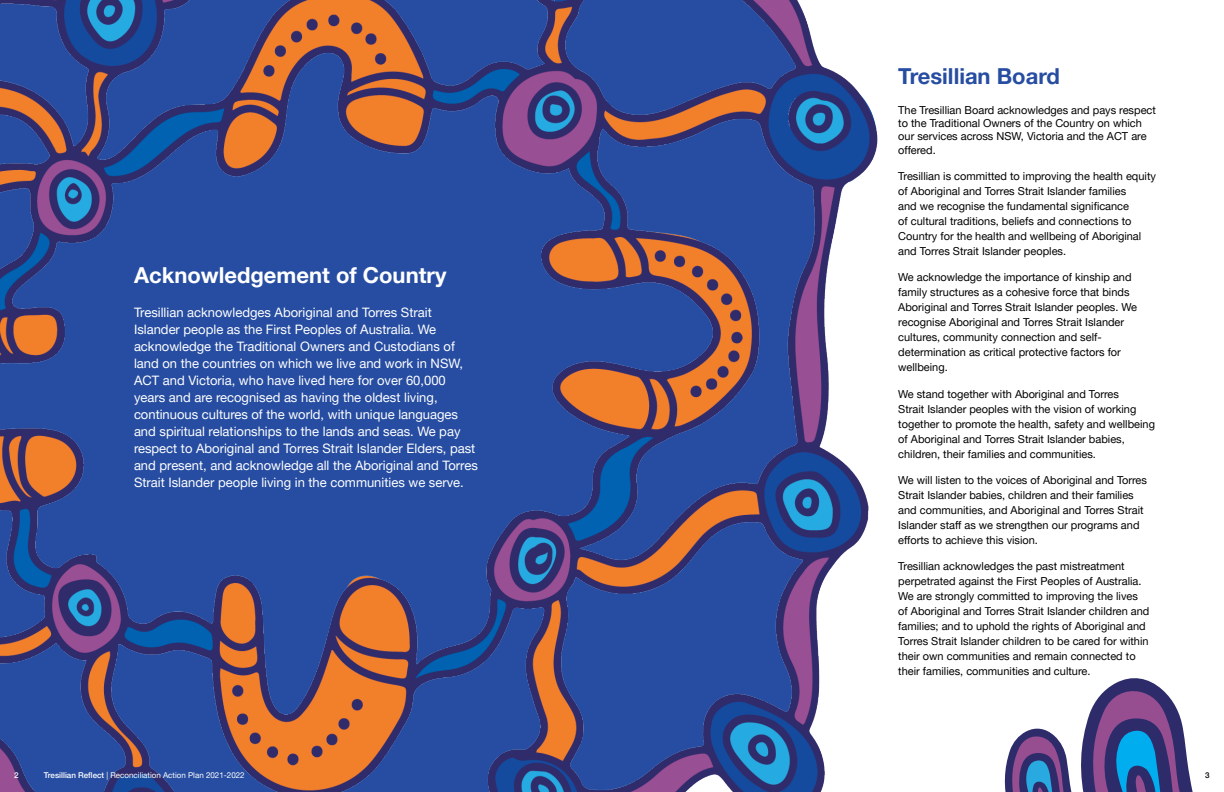
<style>
.page{position:relative;width:1224px;height:792px;background:#fff}
.page>*{position:absolute;margin:0;border:0;box-sizing:border-box;transform-origin:0 0}
.t1{font:700 22px "Helvetica Neue LT Pro";color:#fff}
.t2{font:700 22px "Helvetica Neue LT Pro";color:#264da1}
.t3{font:13px/17px "Helvetica Neue LT Pro";color:#fff}
.t4{font:11px/15px "Helvetica Neue LT Pro";color:#000}
.t5{font:8px "Helvetica Neue LT Pro";color:#fff}
.t6{font:500 8px "Helvetica Neue LT Pro";color:#fff}
.t7{font:500 8px "Helvetica Neue LT Pro";color:#000}
.s1{font-weight:500}
</style>
<div class="page">
<img style="left:0;top:0;width:878px;height:792px">
<svg style="left:1004px;top:678px;width:189px;height:114px"></svg>
<h1 class="t1" style="left:134px;top:262px;width:314px">Acknowledgement of Country</h1>
<p class="t3" style="left:134px;top:304px;width:345px">Tresillian acknowledges Aboriginal and Torres Strait Islander people as the First Peoples of Australia. We acknowledge the Traditional Owners and Custodians of land on the countries on which we live and work in NSW, ACT and Victoria, who have lived here for over 60,000 years and are recognised as having the oldest living, continuous cultures of the world, with unique languages and spiritual relationships to the lands and seas. We pay respect to Aboriginal and Torres Strait Islander Elders, past and present, and acknowledge all the Aboriginal and Torres Strait Islander people living in the communities we serve.</p>
<h1 class="t2" style="left:898px;top:62px;width:163px">Tresillian Board</h1>
<p class="t4" style="left:898px;top:103px;width:259px;line-height:13.2px">The Tresillian Board acknowledges and pays respect to the Traditional Owners of the Country on which our services across NSW, Victoria and the ACT are offered.</p>
<p class="t4" style="left:898px;top:168px;width:259px">Tresillian is committed to improving the health equity of Aboriginal and Torres Strait Islander families<br>and we recognise the fundamental significance<br>of cultural traditions, beliefs and connections to Country for the health and wellbeing of Aboriginal and Torres Strait Islander peoples.</p>
<p class="t4" style="left:898px;top:270px;width:240px">We acknowledge the importance of kinship and family structures as a cohesive force that binds Aboriginal and Torres Strait Islander peoples. We recognise Aboriginal and Torres Strait Islander cultures, community connection and self&shy;determination as critical protective factors for wellbeing.</p>
<p class="t4" style="left:898px;top:386px;width:258px">We stand together with Aboriginal and Torres<br>Strait Islander peoples with the vision of working together to promote the health, safety and wellbeing of Aboriginal and Torres Strait Islander babies, children, their families and communities.</p>
<p class="t4" style="left:898px;top:472px;width:250px">We will listen to the voices of Aboriginal and Torres Strait Islander babies, children and their families and communities, and Aboriginal and Torres Strait Islander staff as we strengthen our programs and efforts to achieve this vision.</p>
<p class="t4" style="left:898px;top:559px;width:253px">Tresillian acknowledges the past mistreatment perpetrated against the First Peoples of Australia.<br>We are strongly committed to improving the lives of Aboriginal and Torres Strait Islander children and families; and to uphold the rights of Aboriginal and Torres Strait Islander children to be cared for within their own communities and remain connected to their families, communities and culture.</p>
<p class="t6" style="left:14px;top:770px;width:6px">2</p>
<p class="t5" style="left:44px;top:770px;width:202px"><span class="s1">Tresillian Reflect</span> | Reconciliation Action Plan 2021-2022</p>
<p class="t7" style="left:1205px;top:770px;width:6px">3</p>
</div>
